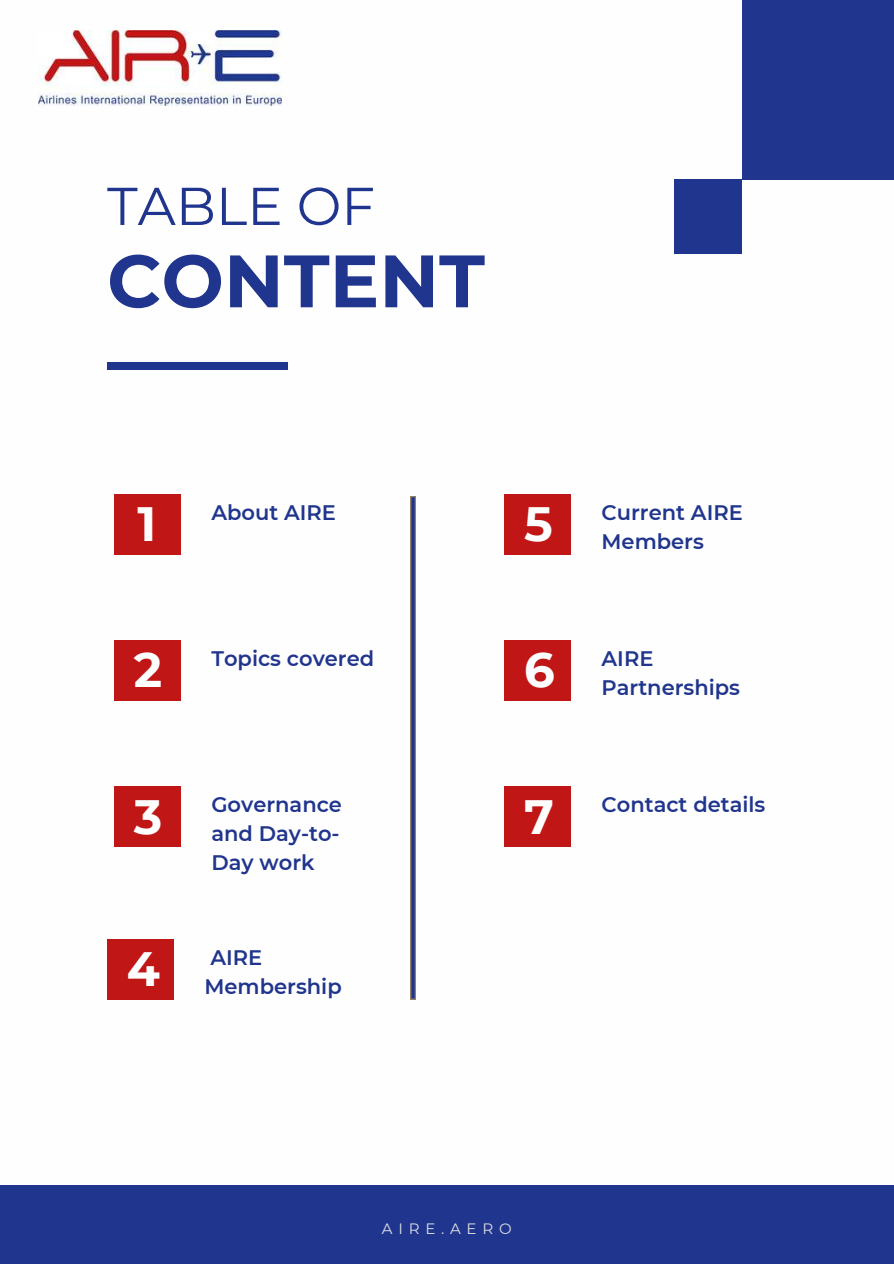
<style>
.page{position:relative;width:894px;height:1264px;background:#fff}
.page>*{position:absolute;margin:0;border:0;box-sizing:border-box;transform-origin:0 0}
.t1{font:700 73.95px "Montserrat";color:#20358d}
.t2{font:53.1px "Montserrat";color:#20358d}
.t3{font:700 48.15px "Montserrat";color:#fefefe}
.t4{font:600 21px/29.2px "Montserrat";color:#20358d}
.t5{font:15px "Montserrat";letter-spacing:.385em;color:#dddfe3}
</style>
<div class="page">
<div style="left:107px;top:362px;width:180px;height:7px;background:#20358d"></div>
<svg style="left:410px;top:496px;width:6px;height:503px;background:#50557c"></svg>
<div style="left:114px;top:494px;width:66px;height:60px;background:#c01616"></div>
<div style="left:504px;top:494px;width:66px;height:60px;background:#c01616"></div>
<div style="left:114px;top:640px;width:66px;height:60px;background:#c01616"></div>
<div style="left:504px;top:640px;width:66px;height:60px;background:#c01616"></div>
<div style="left:741px;top:0;width:152px;height:179px;background:#20358d"></div>
<div style="left:673px;top:179px;width:68px;height:74px;background:#20358d"></div>
<div style="left:114px;top:786px;width:66px;height:61px;background:#c01616"></div>
<div style="left:504px;top:786px;width:66px;height:61px;background:#c01616"></div>
<div style="left:107px;top:939px;width:66px;height:60px;background:#c01616"></div>
<div style="left:0;top:1185px;width:893px;height:78px;background:#20358d"></div>
<img style="left:39px;top:31px;width:243px;height:74px">
<h2 class="t2" style="left:107px;top:170px;width:269px">TABLE OF</h2>
<h1 class="t1" style="left:107px;top:228px;width:379px">CONTENT</h1>
<p class="t4" style="left:211px;top:496px;width:126px">About AIRE</p>
<p class="t4" style="left:601px;top:496px;width:143px">Current AIRE<br>Members</p>
<h3 class="t3" style="left:138px;top:489px;width:20px">1</h3>
<h3 class="t3" style="left:524px;top:489px;width:30px">5</h3>
<p class="t4" style="left:211px;top:642px;width:164px">Topics covered</p>
<p class="t4" style="left:601px;top:642px;width:140px">AIRE<br>Partnerships</p>
<h3 class="t3" style="left:134px;top:635px;width:30px">2</h3>
<h3 class="t3" style="left:524px;top:635px;width:32px">6</h3>
<p class="t4" style="left:211px;top:789px;width:132px;text-align:justify">Governance and Day-to-Day work</p>
<p class="t4" style="left:601px;top:789px;width:165px">Contact details</p>
<h3 class="t3" style="left:134px;top:781px;width:30px">3</h3>
<h3 class="t3" style="left:524px;top:781px;width:31px">7</h3>
<h3 class="t3" style="left:127px;top:934px;width:35px">4</h3>
<p class="t4" style="left:204px;top:941px;width:139px">AIRE<br>Membership</p>
<p class="t5" style="left:382px;top:1218px;width:131px">AIRE.AERO</p>
</div>
